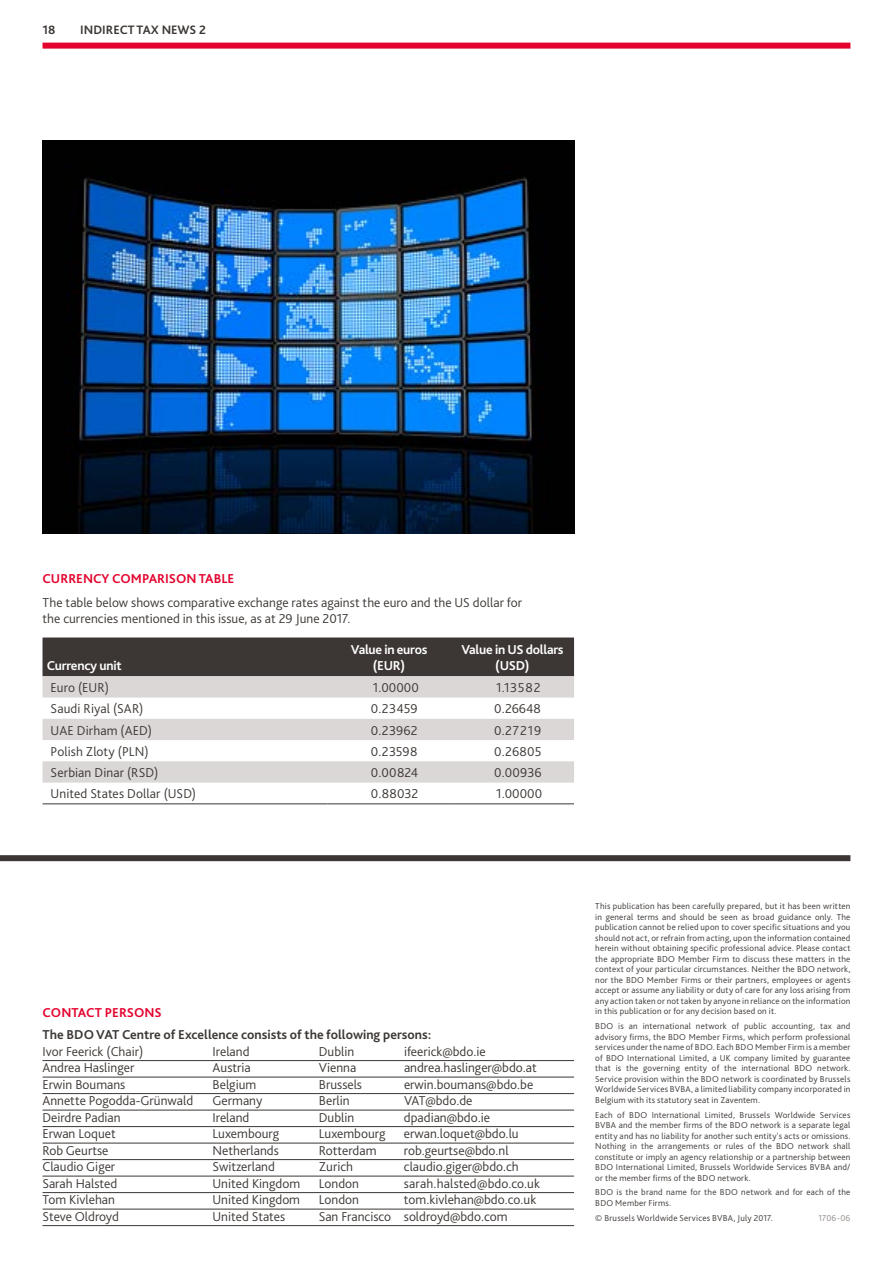
<style>
.page{position:relative;width:893px;height:1263px;background:#fff}
.page>*{position:absolute;margin:0;border:0;box-sizing:border-box;transform-origin:0 0}
.t1{font:300 13.5px/16.5px "Bliss Pro";color:#3c3734}
.t2{font:700 13.5px "Bliss Pro";color:#3c3734}
.t3{font:700 13.5px/16.5px "Bliss Pro";letter-spacing:-.02em;color:#fff;text-align:center}
.t4{font:700 13.5px "Bliss Pro";color:#e4032e}
.t5{font:700 12.75px "Bliss Pro";color:#3c3734}
.t6{font:300 9px/10.5px "Bliss Pro";letter-spacing:.025em;color:#3c3734;text-align:justify}
.t7{font:300 9px "Bliss Pro";letter-spacing:.015em;color:#8f8885}
</style>
<div class="page">
<hr style="left:43px;top:1060px;width:531px;height:1px;background:#3c3734">
<hr style="left:43px;top:1077px;width:531px;height:1px;background:#3c3734">
<hr style="left:43px;top:1093px;width:531px;height:1px;background:#3c3734">
<hr style="left:43px;top:1110px;width:531px;height:1px;background:#3c3734">
<hr style="left:43px;top:1126px;width:531px;height:1px;background:#3c3734">
<hr style="left:43px;top:1143px;width:531px;height:1px;background:#3c3734">
<hr style="left:43px;top:1159px;width:531px;height:1px;background:#3c3734">
<hr style="left:43px;top:1176px;width:531px;height:1px;background:#3c3734">
<hr style="left:43px;top:1192px;width:531px;height:1px;background:#3c3734">
<hr style="left:43px;top:1209px;width:531px;height:1px;background:#3c3734">
<hr style="left:43px;top:1225px;width:531px;height:1px;background:#3c3734">
<div style="left:0;top:855px;width:850px;height:6px;background:#3c3734"></div>
<div style="left:43px;top:637px;width:531px;height:39px;background:#3c3734"></div>
<svg style="left:43px;top:676px;width:531px;height:106px;fill:#dad7d6"></svg>
<hr style="left:43px;top:803px;width:284px;height:1px;background:#3c3734">
<hr style="left:327px;top:803px;width:124px;height:1px;background:#3c3734">
<hr style="left:451px;top:803px;width:123px;height:1px;background:#3c3734">
<div style="left:43px;top:43px;width:807px;height:6px;background:#e4032e"></div>
<img style="left:43px;top:141px;width:531px;height:392px">
<h2 class="t5" style="left:43px;top:22px;width:14px">18</h2>
<h2 class="t5" style="left:80px;top:22px;width:127px">INDIRECT TAX NEWS 2</h2>
<h1 class="t4" style="left:43px;top:570px;width:193px">CURRENCY COMPARISON TABLE</h1>
<h1 class="t1" style="left:43px;top:593px;width:481px">The table below shows comparative exchange rates against the euro and the US dollar for the currencies mentioned in this issue, as at 29 June 2017.</h1>
<h1 class="t3" style="left:47px;top:657px;width:76px">Currency unit</h1>
<h1 class="t3" style="left:351px;top:641px;width:78px">Value in euros (EUR)</h1>
<h1 class="t3" style="left:461px;top:641px;width:104px">Value in US dollars (USD)</h1>
<h1 class="t1" style="left:51px;top:679px;width:60px">Euro (EUR)</h1>
<h1 class="t1" style="left:373px;top:679px;width:47px">1.00000</h1>
<h1 class="t1" style="left:496px;top:679px;width:46px">1.13582</h1>
<h1 class="t1" style="left:51px;top:700px;width:94px">Saudi Riyal (SAR)</h1>
<h1 class="t1" style="left:371px;top:700px;width:48px">0.23459</h1>
<h1 class="t1" style="left:494px;top:700px;width:48px">0.26648</h1>
<h1 class="t1" style="left:51px;top:721px;width:103px">UAE Dirham (AED)</h1>
<h1 class="t1" style="left:371px;top:721px;width:48px">0.23962</h1>
<h1 class="t1" style="left:494px;top:721px;width:48px">0.27219</h1>
<h1 class="t1" style="left:51px;top:743px;width:100px">Polish Zloty (PLN)</h1>
<h1 class="t1" style="left:371px;top:743px;width:48px">0.23598</h1>
<h1 class="t1" style="left:494px;top:743px;width:49px">0.26805</h1>
<h1 class="t1" style="left:51px;top:764px;width:109px">Serbian Dinar (RSD)</h1>
<h1 class="t1" style="left:371px;top:764px;width:49px">0.00824</h1>
<h1 class="t1" style="left:494px;top:764px;width:49px">0.00936</h1>
<h1 class="t1" style="left:51px;top:785px;width:147px">United States Dollar (USD)</h1>
<h1 class="t1" style="left:371px;top:785px;width:49px">0.88032</h1>
<h1 class="t1" style="left:496px;top:785px;width:47px">1.00000</h1>
<h1 class="t4" style="left:43px;top:1004px;width:121px">CONTACT PERSONS</h1>
<h1 class="t2" style="left:43px;top:1026px;width:390px">The BDO VAT Centre of Excellence consists of the following persons:</h1>
<h1 class="t1" style="left:43px;top:1043px;width:102px">Ivor Feerick (Chair)</h1>
<h1 class="t1" style="left:213px;top:1043px;width:38px">Ireland</h1>
<h1 class="t1" style="left:319px;top:1043px;width:37px">Dublin</h1>
<h1 class="t1" style="left:404px;top:1043px;width:83px">ifeerick@bdo.ie</h1>
<h1 class="t1" style="left:43px;top:1059px;width:93px">Andrea Haslinger</h1>
<h1 class="t1" style="left:213px;top:1059px;width:40px">Austria</h1>
<h1 class="t1" style="left:319px;top:1059px;width:39px">Vienna</h1>
<h1 class="t1" style="left:404px;top:1059px;width:134px">andrea.haslinger@bdo.at</h1>
<h1 class="t1" style="left:42px;top:1076px;width:84px">Erwin Boumans</h1>
<h1 class="t1" style="left:213px;top:1076px;width:45px">Belgium</h1>
<h1 class="t1" style="left:319px;top:1076px;width:45px">Brussels</h1>
<h1 class="t1" style="left:404px;top:1076px;width:131px">erwin.boumans@bdo.be</h1>
<h1 class="t1" style="left:42px;top:1092px;width:152px">Annette Pogodda-Grünwald</h1>
<h1 class="t1" style="left:213px;top:1092px;width:51px">Germany</h1>
<h1 class="t1" style="left:319px;top:1092px;width:32px">Berlin</h1>
<h1 class="t1" style="left:404px;top:1092px;width:70px">VAT@bdo.de</h1>
<h1 class="t1" style="left:42px;top:1109px;width:80px">Deirdre Padian</h1>
<h1 class="t1" style="left:213px;top:1109px;width:38px">Ireland</h1>
<h1 class="t1" style="left:319px;top:1109px;width:37px">Dublin</h1>
<h1 class="t1" style="left:404px;top:1109px;width:87px">dpadian@bdo.ie</h1>
<h1 class="t1" style="left:42px;top:1125px;width:75px">Erwan Loquet</h1>
<h1 class="t1" style="left:213px;top:1125px;width:68px">Luxembourg</h1>
<h1 class="t1" style="left:319px;top:1125px;width:68px">Luxembourg</h1>
<h1 class="t1" style="left:404px;top:1125px;width:116px">erwan.loquet@bdo.lu</h1>
<h1 class="t1" style="left:42px;top:1142px;width:67px">Rob Geurtse</h1>
<h1 class="t1" style="left:213px;top:1142px;width:68px">Netherlands</h1>
<h1 class="t1" style="left:319px;top:1142px;width:59px">Rotterdam</h1>
<h1 class="t1" style="left:404px;top:1142px;width:106px">rob.geurtse@bdo.nl</h1>
<h1 class="t1" style="left:42px;top:1158px;width:74px">Claudio Giger</h1>
<h1 class="t1" style="left:212px;top:1158px;width:64px">Switzerland</h1>
<h1 class="t1" style="left:319px;top:1158px;width:36px">Zurich</h1>
<h1 class="t1" style="left:404px;top:1158px;width:116px">claudio.giger@bdo.ch</h1>
<h1 class="t1" style="left:42px;top:1175px;width:76px">Sarah Halsted</h1>
<h1 class="t1" style="left:212px;top:1175px;width:89px">United Kingdom</h1>
<h1 class="t1" style="left:319px;top:1175px;width:42px">London</h1>
<h1 class="t1" style="left:404px;top:1175px;width:138px">sarah.halsted@bdo.co.uk</h1>
<h1 class="t1" style="left:42px;top:1191px;width:74px">Tom Kivlehan</h1>
<h1 class="t1" style="left:212px;top:1191px;width:89px">United Kingdom</h1>
<h1 class="t1" style="left:319px;top:1191px;width:42px">London</h1>
<h1 class="t1" style="left:404px;top:1191px;width:134px">tom.kivlehan@bdo.co.uk</h1>
<h1 class="t1" style="left:42px;top:1208px;width:78px">Steve Oldroyd</h1>
<h1 class="t1" style="left:212px;top:1208px;width:74px">United States</h1>
<h1 class="t1" style="left:319px;top:1208px;width:190px">San Francisco soldroyd@bdo.com</h1>
<p class="t6" style="left:595px;top:901px;width:257px">This publication has been carefully prepared, but it has been written in general terms and should be seen as broad guidance only. The publication cannot be relied upon to cover specific situations and you should not act, or refrain from acting, upon the information contained herein without obtaining specific professional advice. Please contact the appropriate BDO Member Firm to discuss these matters in the context of your particular circumstances. Neither the BDO network, nor the BDO Member Firms or their partners, employees or agents accept or assume any liability or duty of care for any loss arising from any action taken or not taken by anyone in reliance on the information in this publication or for any decision based on it.</p>
<p class="t6" style="left:595px;top:1021px;width:257px">BDO is an international network of public accounting, tax and advisory firms, the BDO Member Firms, which perform professional services under the name of BDO. Each BDO Member Firm is a member of BDO International Limited, a UK company limited by guarantee that is the governing entity of the international BDO network.<br>Service provision within the BDO network is coordinated by Brussels Worldwide Services BVBA, a limited liability company incorporated in Belgium with its statutory seat in Zaventem.</p>
<p class="t6" style="left:595px;top:1109px;width:257px">Each of BDO International Limited, Brussels Worldwide Services BVBA and the member firms of the BDO network is a separate legal entity and has no liability for another such entity's acts or omissions.<br>Nothing in the arrangements or rules of the BDO network shall constitute or imply an agency relationship or a partnership between BDO International Limited, Brussels Worldwide Services BVBA and/ or the member firms of the BDO network.</p>
<p class="t6" style="left:595px;top:1187px;width:257px">BDO is the brand name for the BDO network and for each of the<br>BDO Member Firms.</p>
<p class="t6" style="left:595px;top:1212px;width:179px">© Brussels Worldwide Services BVBA, July 2017.</p>
<p class="t7" style="left:819px;top:1212px;width:33px">1706-06</p>
</div>
